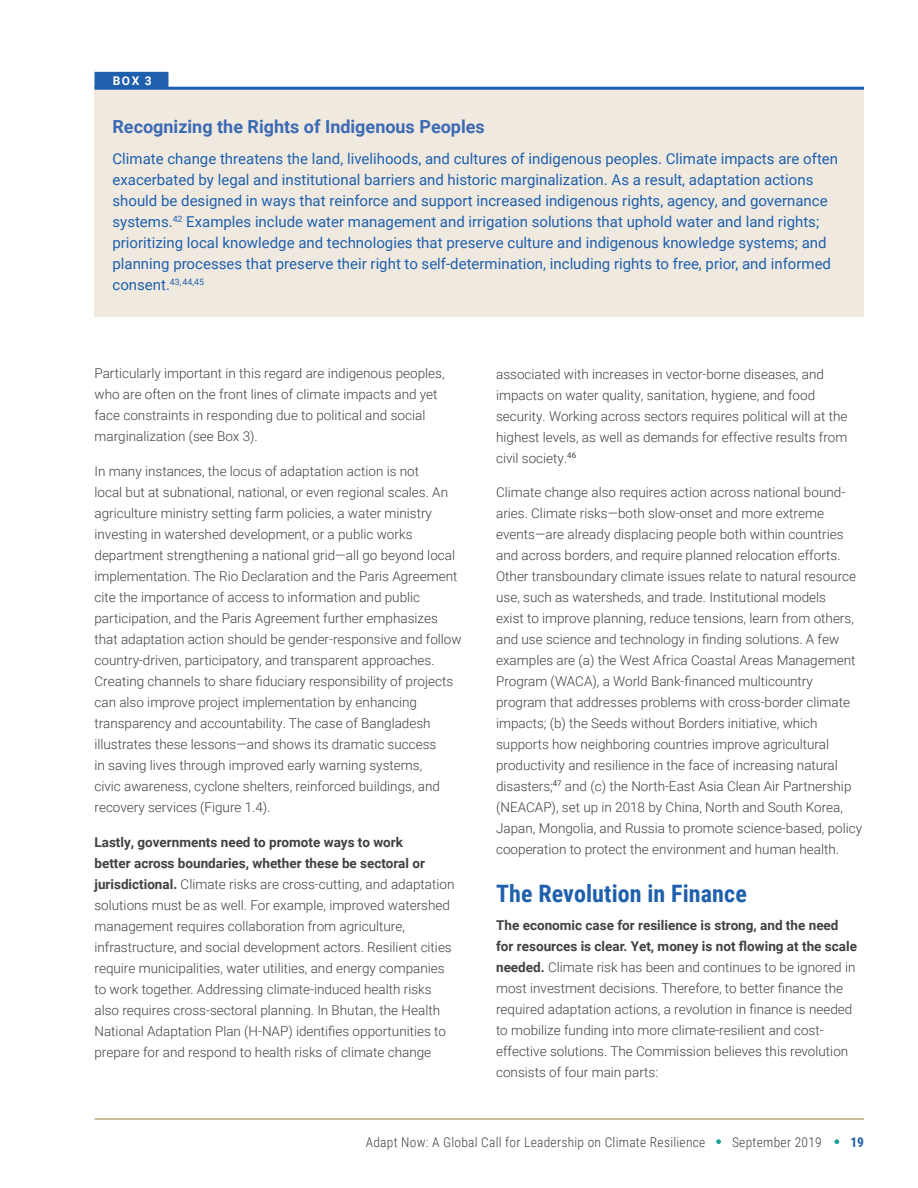
<style>
.page{position:relative;width:918px;height:1188px;background:#fff}
.page>*{position:absolute;margin:0;border:0;box-sizing:border-box;transform-origin:0 0}
.t1{font:700 24px "Roboto Condensed";letter-spacing:.005em;color:#1f60ad}
.t2{font:700 18px "Roboto";color:#3c6ab3}
.t3{font:15px/21px "Roboto";color:#1f60ad}
.t4{font:300 13.5px/21px "Roboto";color:#414042}
.t5{font:300 13.5px "Roboto Condensed";letter-spacing:.02em;color:#414042}
.t6{font:700 13.5px "Roboto Condensed";color:#1f60ad}
.t7{font:700 12px "Roboto";color:#fff}
.s1{font-weight:700}
</style>
<div class="page">
<div style="left:94px;top:72px;width:74px;height:21px;background:#1f60ad"></div>
<div style="left:94px;top:88px;width:770px;height:72px;background:#efe9e0"></div>
<hr style="left:94px;top:87px;width:770px;height:3px;background:#1f60ad">
<div style="left:94px;top:126px;width:770px;height:191px;background:#efe9e0"></div>
<hr style="left:94px;top:1119px;width:770px;height:1px;background:#9c7d3c">
<svg style="left:716px;top:1139px;width:5px;height:5px"></svg>
<svg style="left:834px;top:1139px;width:5px;height:5px"></svg>
<p class="t7" style="left:113px;top:72px;width:41px">BOX 3</p>
<h2 class="t2" style="left:112px;top:114px;width:374px">Recognizing the Rights of Indigenous Peoples</h2>
<p class="t3" style="left:112px;top:148px;width:727px">Climate change threatens the land, livelihoods, and cultures of indigenous peoples. Climate impacts are often exacerbated by legal and institutional barriers and historic marginalization. As a result, adaptation actions should be designed in ways that reinforce and support increased indigenous rights, agency, and governance systems.<sup>42</sup> Examples include water management and irrigation solutions that uphold water and land rights; prioritizing local knowledge and technologies that preserve culture and indigenous knowledge systems; and planning processes that preserve their right to self-determination, including rights to free, prior, and informed consent.<sup>43,44,45</sup></p>
<p class="t4" style="left:94px;top:363px;width:352px">Particularly important in this regard are indigenous peoples, who are often on the front lines of climate impacts and yet face constraints in responding due to political and social marginalization (see Box 3).</p>
<p class="t4" style="left:94px;top:460px;width:369px">In many instances, the locus of adaptation action is not<br>local but at subnational, national, or even regional scales. An agriculture ministry setting farm policies, a water ministry investing in watershed development, or a public works department strengthening a national grid—all go beyond local implementation. The Rio Declaration and the Paris Agreement cite the importance of access to information and public participation, and the Paris Agreement further emphasizes that adaptation action should be gender-responsive and follow country-driven, participatory, and transparent approaches.<br>Creating channels to share fiduciary responsibility of projects can also improve project implementation by enhancing transparency and accountability. The case of Bangladesh illustrates these lessons—and shows its dramatic success<br>in saving lives through improved early warning systems,<br>civic awareness, cyclone shelters, reinforced buildings, and recovery services (Figure 1.4).</p>
<p class="t4" style="left:94px;top:831px;width:361px"><span class="s1">Lastly, governments need to promote ways to work<br>better across boundaries, whether these be sectoral or jurisdictional.</span> Climate risks are cross-cutting, and adaptation solutions must be as well. For example, improved watershed management requires collaboration from agriculture, infrastructure, and social development actors. Resilient cities require municipalities, water utilities, and energy companies to work together. Addressing climate-induced health risks also requires cross-sectoral planning. In Bhutan, the Health National Adaptation Plan (H-NAP) identifies opportunities to prepare for and respond to health risks of climate change</p>
<p class="t4" style="left:496px;top:363px;width:353px">associated with increases in vector-borne diseases, and impacts on water quality, sanitation, hygiene, and food security. Working across sectors requires political will at the highest levels, as well as demands for effective results from civil society.<sup>46</sup></p>
<p class="t4" style="left:496px;top:481px;width:368px">Climate change also requires action across national bound&shy;aries. Climate risks—both slow-onset and more extreme events—are already displacing people both within countries and across borders, and require planned relocation efforts.<br>Other transboundary climate issues relate to natural resource use, such as watersheds, and trade. Institutional models<br>exist to improve planning, reduce tensions, learn from others, and use science and technology in finding solutions. A few examples are (a) the West Africa Coastal Areas Management Program (WACA), a World Bank-financed multicountry program that addresses problems with cross-border climate impacts; (b) the Seeds without Borders initiative, which supports how neighboring countries improve agricultural productivity and resilience in the face of increasing natural disasters;<sup>47</sup> and (c) the North-East Asia Clean Air Partnership (NEACAP), set up in 2018 by China, North and South Korea, Japan, Mongolia, and Russia to promote science-based, policy cooperation to protect the environment and human health.</p>
<h1 class="t1" style="left:496px;top:877px;width:252px">The Revolution in Finance</h1>
<p class="t4" style="left:496px;top:914px;width:362px"><span class="s1">The economic case for resilience is strong, and the need for resources is clear. Yet, money is not flowing at the scale needed.</span> Climate risk has been and continues to be ignored in most investment decisions. Therefore, to better finance the required adaptation actions, a revolution in finance is needed to mobilize funding into more climate-resilient and cost&shy;effective solutions. The Commission believes this revolution consists of four main parts:</p>
<p class="t5" style="left:366px;top:1133px;width:341px">Adapt Now: A Global Call for Leadership on Climate Resilience</p>
<p class="t5" style="left:732px;top:1133px;width:91px">September 2019</p>
<p class="t6" style="left:850px;top:1133px;width:15px">19</p>
</div>
